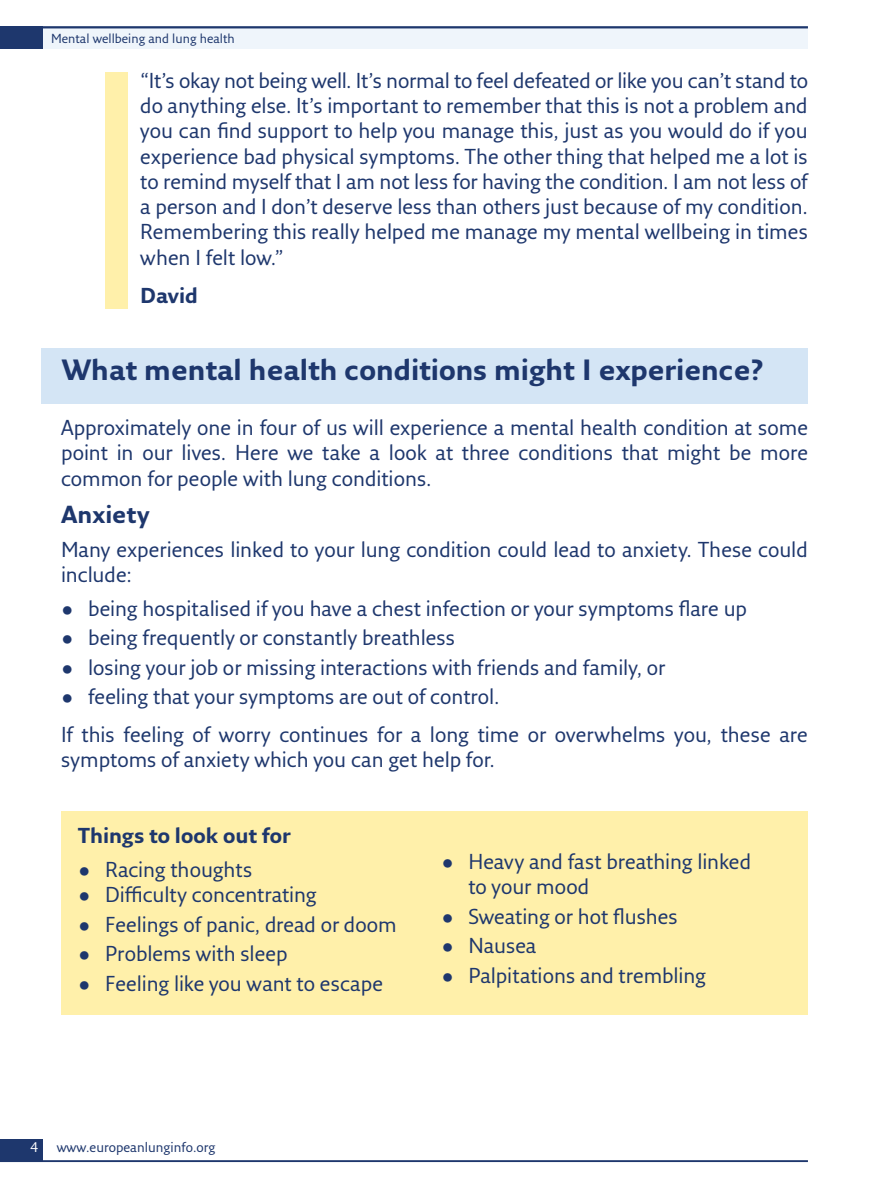
<style>
.page{position:relative;width:893px;height:1191px;background:#fff}
.page>*{position:absolute;margin:0;border:0;box-sizing:border-box;transform-origin:0 0}
.t1{font:700 28.5px "Fresco Sans Pro";color:#1e376d}
.H___B-head{font:700 24px "Fresco Sans Pro";letter-spacing:.005em;color:#1e376d}
.H___B-head-2{font:21px/25.2px "Fresco Sans Pro";color:#1e376d}
.H___B-head-3{font:700 21px "Fresco Sans Pro";color:#1e376d}
.Running_foot_left{font:13.5px "Fresco Sans Pro";color:#1e376d}
.Folio_left{font:13.5px "Fresco Sans Pro";color:#fff}
.Running_head_left{font:12.75px "Fresco Sans Pro";color:#1e376d}
</style>
<div class="page">
<div style="left:0;top:26px;width:808px;height:23px;background:#eff5fb"></div>
<div style="left:0;top:1138px;width:43px;height:23px;background:#1e376d"></div>
<div style="left:0;top:26px;width:43px;height:23px;background:#1e376d"></div>
<hr style="left:0;top:1160px;width:808px;height:2px;background:#1e376d">
<hr style="left:0;top:26px;width:808px;height:2px;background:#1e376d">
<div style="left:42px;top:348px;width:766px;height:55px;background:#d4e5f5"></div>
<div style="left:105px;top:72px;width:23px;height:237px;background:#fff0aa"></div>
<div style="left:61px;top:811px;width:747px;height:204px;background:#fff0aa"></div>
<p class="Running_head_left" style="left:51px;top:30px;width:185px">Mental wellbeing and lung health</p>
<p class="H___B-head-2" style="left:140px;top:67px;width:669px;text-align:justify">“It’s okay not being well. It’s normal to feel defeated or like you can’t stand to do anything else. It’s important to remember that this is not a problem and you can find support to help you manage this, just as you would do if you experience bad physical symptoms. The other thing that helped me a lot is to remind myself that I am not less for having the condition. I am not less of a person and I don’t deserve less than others just because of my condition.<br>Remembering this really helped me manage my mental wellbeing in times when I felt low.”</p>
<p class="H___B-head-3" style="left:140px;top:282px;width:59px">David</p>
<p class="t1" style="left:62px;top:352px;width:703px">What mental health conditions might I experience?</p>
<p class="H___B-head-2" style="left:61px;top:414px;width:748px;text-align:justify">Approximately one in four of us will experience a mental health condition at some point in our lives. Here we take a look at three conditions that might be more common for people with lung conditions.</p>
<p class="H___B-head" style="left:61px;top:499px;width:90px">Anxiety</p>
<p class="H___B-head-2" style="left:61px;top:536px;width:748px">Many experiences linked to your lung condition could lead to anxiety. These could include:</p>
<p class="H___B-head-2" style="left:61px;top:595px;width:687px">• being hospitalised if you have a chest infection or your symptoms flare up</p>
<p class="H___B-head-2" style="left:61px;top:624px;width:396px">• being frequently or constantly breathless</p>
<p class="H___B-head-2" style="left:61px;top:654px;width:606px">• losing your job or missing interactions with friends and family, or</p>
<p class="H___B-head-2" style="left:61px;top:683px;width:440px">• feeling that your symptoms are out of control.</p>
<p class="H___B-head-2" style="left:61px;top:721px;width:748px">If this feeling of worry continues for a long time or overwhelms you, these are symptoms of anxiety which you can get help for.</p>
<p class="H___B-head-3" style="left:78px;top:822px;width:214px">Things to look out for</p>
<p class="H___B-head-2" style="left:78px;top:856px;width:176px">• Racing thoughts</p>
<p class="H___B-head-2" style="left:78px;top:881px;width:240px">• Difficulty concentrating</p>
<p class="H___B-head-2" style="left:78px;top:911px;width:320px">• Feelings of panic, dread or doom</p>
<p class="H___B-head-2" style="left:78px;top:940px;width:211px">• Problems with sleep</p>
<p class="H___B-head-2" style="left:78px;top:970px;width:306px">• Feeling like you want to escape</p>
<p class="H___B-head-2" style="left:468px;top:848px;width:284px;text-indent:-27px">• Heavy and fast breathing linked to your mood</p>
<p class="H___B-head-2" style="left:441px;top:903px;width:238px">• Sweating or hot flushes</p>
<p class="H___B-head-2" style="left:441px;top:932px;width:97px">• Nausea</p>
<p class="H___B-head-2" style="left:441px;top:962px;width:266px">• Palpitations and trembling</p>
<p class="Folio_left" style="left:30px;top:1139px;width:10px">4</p>
<p class="Running_foot_left" style="left:57px;top:1138px;width:160px">www.europeanlunginfo.org</p>
</div>
